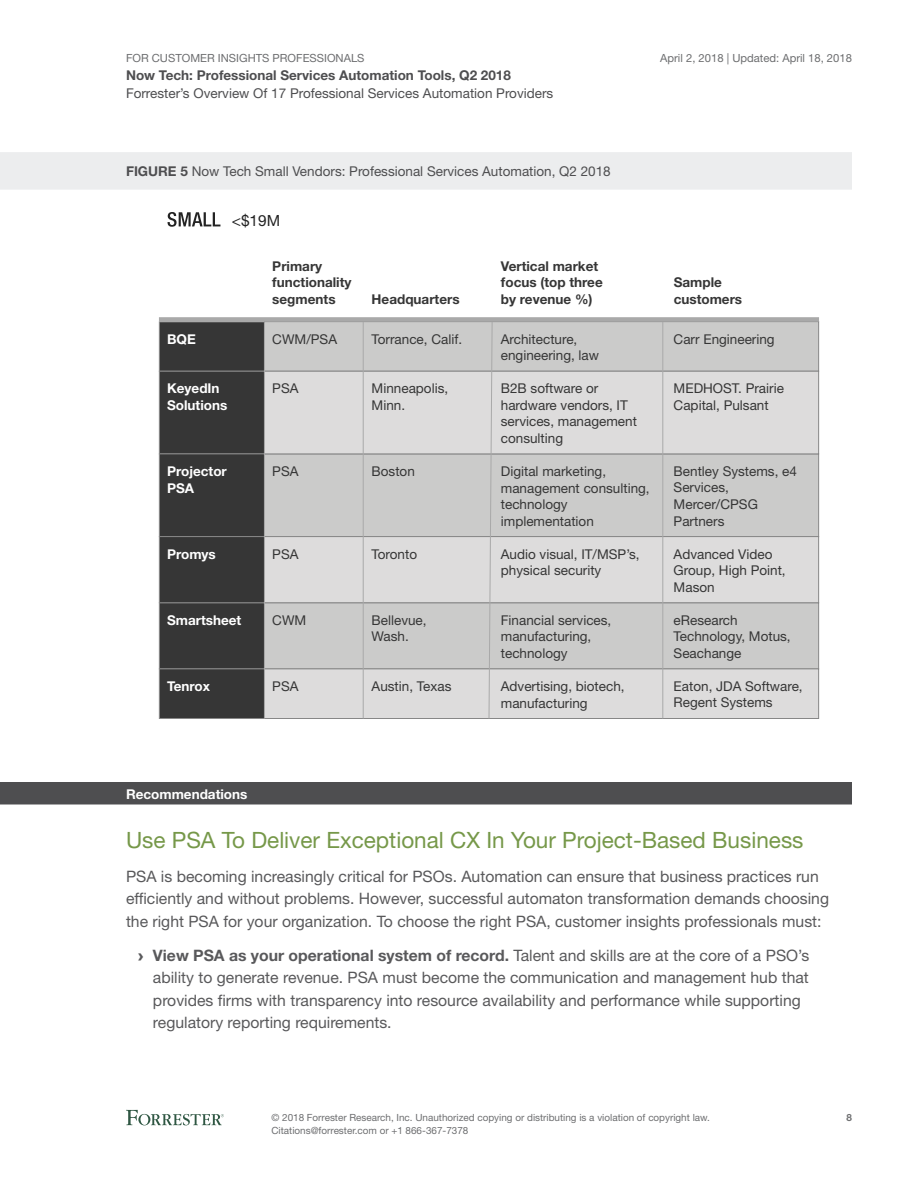
<style>
.page{position:relative;width:918px;height:1188px;background:#fff}
.page>*{position:absolute;margin:0;border:0;box-sizing:border-box;transform-origin:0 0}
.t1{font:22.5px "Helvetica Neue LT Std";color:#769849}
.t2{font:15.75px/22.5px "Helvetica Neue LT Std";color:#59595b}
.t3{font:15.45px "Helvetica Neue LT Std";color:#232323}
.t4{font:13.5px/16.5px "Helvetica Neue LT Std";color:#363636}
.t5{font:13.5px "Helvetica Neue LT Std";color:#4e4e50}
.t6{font:700 13.5px/16.5px "Helvetica Neue LT Std";color:#363636}
.t7{font:700 13.5px/16.5px "Helvetica Neue LT Std";color:#fff}
.t8{font:700 13.5px "Helvetica Neue LT Std";color:#4e4e50}
.t9{font:11.25px "Helvetica Neue LT Std";color:#6d6e70}
.t10{font:9.9px/12.8px "Helvetica Neue LT Std";color:#6d6e70}
.t11{font:700 9.9px "Helvetica Neue LT Std";color:#6d6e70}
.s1{font-weight:700}
.s2{font-family:"Arial";font-weight:900}
</style>
<div class="page">
<svg style="left:126px;top:1110px;width:98px;height:15px"></svg>
<div style="left:0;top:152px;width:852px;height:38px;background:#ecedee"></div>
<div style="left:264px;top:321px;width:555px;height:51px;background:#cbcbca;border:1px solid #878787"></div>
<div style="left:264px;top:602px;width:555px;height:67px;background:#cbcbca;border:1px solid #878787"></div>
<div style="left:264px;top:453px;width:555px;height:84px;background:#cbcbca;border:1px solid #878787"></div>
<div style="left:264px;top:371px;width:555px;height:83px;background:#dddcdc;border:1px solid #878787"></div>
<div style="left:264px;top:536px;width:555px;height:67px;background:#dddcdc;border:1px solid #878787"></div>
<div style="left:159px;top:321px;width:106px;height:51px;background:#363636;border:1px solid #878787"></div>
<div style="left:159px;top:371px;width:106px;height:83px;background:#363636;border:1px solid #878787"></div>
<div style="left:159px;top:453px;width:106px;height:84px;background:#363636;border:1px solid #878787"></div>
<div style="left:159px;top:602px;width:106px;height:67px;background:#363636;border:1px solid #878787"></div>
<div style="left:264px;top:668px;width:555px;height:51px;background:#dddcdc;border:1px solid #878787"></div>
<div style="left:159px;top:668px;width:106px;height:51px;background:#363636;border:1px solid #878787"></div>
<div style="left:159px;top:536px;width:106px;height:67px;background:#363636;border:1px solid #878787"></div>
<div style="left:159px;top:317px;width:660px;height:5px;background:#a9a9a9"></div>
<svg style="left:168px;top:212px;width:52px;height:15px"></svg>
<svg style="left:264px;top:321px;width:400px;height:398px"></svg>
<div style="left:0;top:782px;width:852px;height:22px;background:#4e4e50"></div>
<p class="t9" style="left:126px;top:51px;width:240px">FOR CUSTOMER INSIGHTS PROFESSIONALS</p>
<p class="t8" style="left:126px;top:67px;width:386px">Now Tech: Professional Services Automation Tools, Q2 2018</p>
<p class="t5" style="left:126px;top:85px;width:429px">Forrester’s Overview Of 17 Professional Services Automation Providers</p>
<p class="t9" style="left:660px;top:51px;width:193px">April 2, 2018 | Updated: April 18, 2018</p>
<p class="t5" style="left:126px;top:163px;width:486px"><span class="s1">FIGURE 5</span> Now Tech Small Vendors: Professional Services Automation, Q2 2018</p>
<p class="t3" style="left:232px;top:212px;width:50px">&lt;$19M</p>
<p class="t6" style="left:272px;top:257px;width:81px">Primary functionality segments</p>
<p class="t6" style="left:372px;top:290px;width:90px">Headquarters</p>
<p class="t6" style="left:501px;top:257px;width:103px">Vertical market focus (top three by revenue %)</p>
<p class="t7" style="left:167px;top:330px;width:30px">BQE</p>
<p class="t7" style="left:167px;top:380px;width:62px">KeyedIn<br>Solutions</p>
<p class="t4" style="left:272px;top:331px;width:66px">CWM/PSA</p>
<p class="t4" style="left:272px;top:380px;width:28px">PSA</p>
<p class="t4" style="left:372px;top:331px;width:92px">Torrance, Calif.</p>
<p class="t4" style="left:372px;top:380px;width:78px">Minneapolis,<br>Minn.</p>
<p class="t7" style="left:167px;top:463px;width:61px">Projector<br>PSA</p>
<p class="t4" style="left:272px;top:463px;width:28px">PSA</p>
<p class="t4" style="left:372px;top:463px;width:45px">Boston</p>
<p class="t7" style="left:167px;top:545px;width:50px">Promys</p>
<p class="t4" style="left:272px;top:546px;width:28px">PSA</p>
<p class="t4" style="left:372px;top:546px;width:47px">Toronto</p>
<p class="t7" style="left:167px;top:612px;width:76px">Smartsheet</p>
<p class="t7" style="left:167px;top:678px;width:45px">Tenrox</p>
<p class="t4" style="left:272px;top:612px;width:36px">CWM</p>
<p class="t4" style="left:272px;top:678px;width:28px">PSA</p>
<p class="t4" style="left:372px;top:612px;width:57px">Bellevue,<br>Wash.</p>
<p class="t4" style="left:372px;top:678px;width:81px">Austin, Texas</p>
<p class="t4" style="left:501px;top:331px;width:100px">Architecture, engineering, law</p>
<p class="t4" style="left:501px;top:380px;width:138px">B2B software or hardware vendors, IT services, management consulting</p>
<p class="t4" style="left:501px;top:463px;width:150px">Digital marketing, management consulting, technology implementation</p>
<p class="t4" style="left:501px;top:545px;width:140px">Audio visual, IT/MSP’s, physical security</p>
<p class="t4" style="left:501px;top:612px;width:112px">Financial services, manufacturing, technology</p>
<p class="t4" style="left:501px;top:678px;width:125px">Advertising, biotech, manufacturing</p>
<p class="t6" style="left:674px;top:274px;width:70px">Sample customers</p>
<p class="t4" style="left:674px;top:330px;width:103px">Carr Engineering</p>
<p class="t4" style="left:674px;top:380px;width:112px">MEDHOST. Prairie<br>Capital, Pulsant</p>
<p class="t4" style="left:674px;top:463px;width:125px">Bentley Systems, e4<br>Services,<br>Mercer/CPSG<br>Partners</p>
<p class="t4" style="left:674px;top:545px;width:114px">Advanced Video<br>Group, High Point,<br>Mason</p>
<p class="t4" style="left:674px;top:612px;width:119px">eResearch<br>Technology, Motus,<br>Seachange</p>
<p class="t4" style="left:674px;top:678px;width:131px">Eaton, JDA Software,<br>Regent Systems</p>
<p class="t7" style="left:126px;top:785px;width:123px">Recommendations</p>
<h1 class="t1" style="left:126px;top:827px;width:679px">Use PSA To Deliver Exceptional CX In Your Project-Based Business</h1>
<p class="t2" style="left:126px;top:865px;width:705px">PSA is becoming increasingly critical for PSOs. Automation can ensure that business practices run efficiently and without problems. However, successful automaton transformation demands choosing the right PSA for your organization. To choose the right PSA, customer insights professionals must:</p>
<p class="t2" style="left:153px;top:944px;width:658px;text-indent:-15px"><span class="s2">›</span> <span class="s1">View PSA as your operational system of record.</span> Talent and skills are at the core of a PSO’s ability to generate revenue. PSA must become the communication and management hub that provides firms with transparency into resource availability and performance while supporting regulatory reporting requirements.</p>
<p class="t10" style="left:272px;top:1111px;width:440px">© 2018 Forrester Research, Inc. Unauthorized copying or distributing is a violation of copyright law.<br>Citations@forrester.com or +1 866-367-7378</p>
<p class="t11" style="left:846px;top:1112px;width:7px">8</p>
</div>
